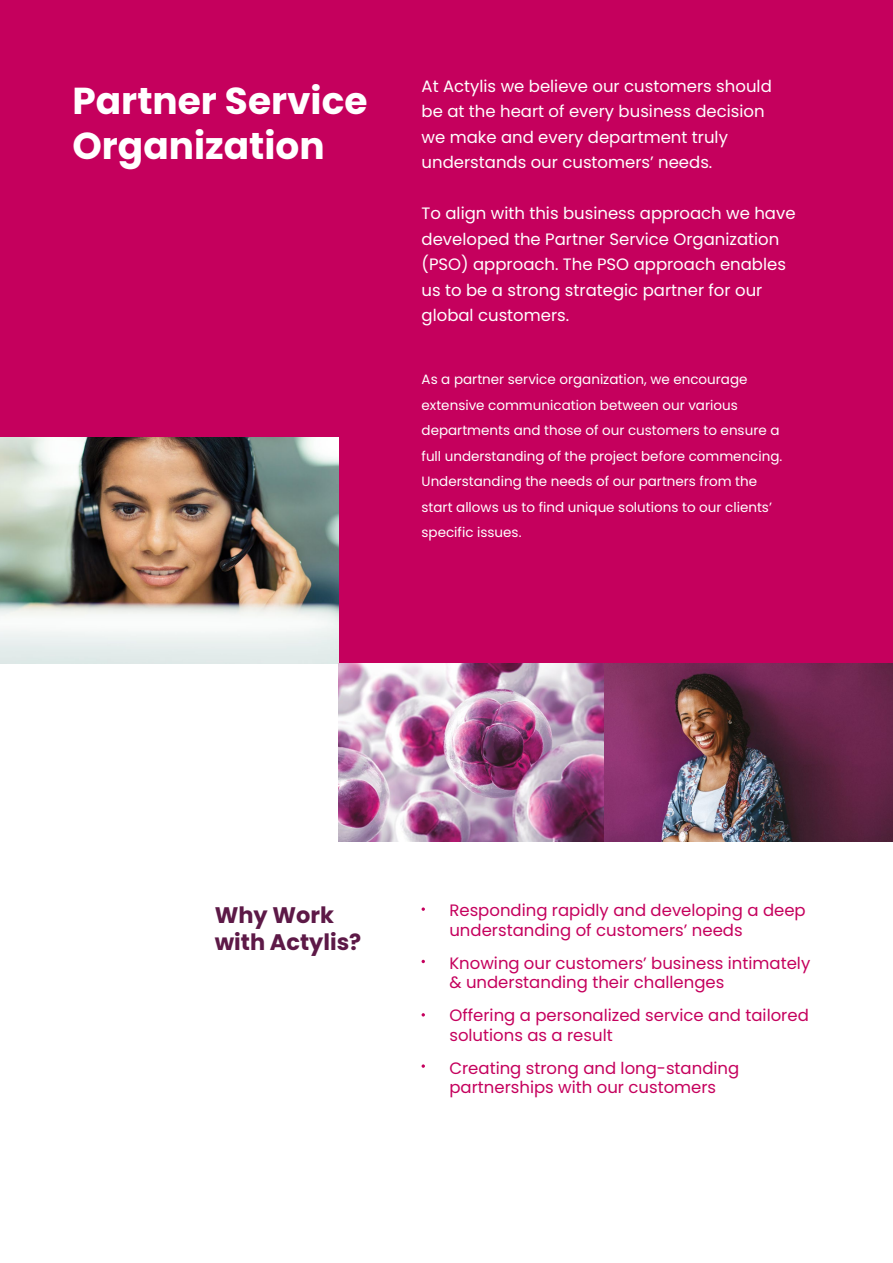
<style>
.page{position:relative;width:893px;height:1263px;background:#fff}
.page>*{position:absolute;margin:0;border:0;box-sizing:border-box;transform-origin:0 0}
.t1{font:700 37.5px/45px "Poppins";color:#fff}
.t2{font:700 22.5px/27px "Poppins";color:#5d1947}
.t3{font:16.5px/25.5px "Poppins";color:#fff}
.t4{font:16.5px/19.5px "Poppins";color:#c5005d}
.t5{font:13.5px/25.5px "Poppins";color:#fff}
</style>
<div class="page">
<div style="left:0;top:0;width:893px;height:664px;background:#c5005d"></div>
<img style="left:0;top:437px;width:339px;height:227px">
<img style="left:339px;top:664px;width:554px;height:177px">
<svg style="left:422px;top:907px;width:3px;height:4px"></svg>
<svg style="left:422px;top:1064px;width:3px;height:4px"></svg>
<h1 class="t1" style="left:72px;top:79px;width:297px">Partner Service<br>Organization</h1>
<p class="t3" style="left:422px;top:73px;width:352px">At Actylis we believe our customers should be at the heart of every business decision we make and every department truly understands our customers’ needs.</p>
<p class="t3" style="left:422px;top:201px;width:375px">To align with this business approach we have developed the Partner Service Organization (PSO) approach. The PSO approach enables us to be a strong strategic partner for our global customers.</p>
<p class="t5" style="left:422px;top:367px;width:362px">As a partner service organization, we encourage extensive communication between our various departments and those of our customers to ensure a full understanding of the project before commencing.<br>Understanding the needs of our partners from the start allows us to find unique solutions to our clients’ specific issues.</p>
<h2 class="t2" style="left:215px;top:901px;width:148px">Why Work with Actylis?</h2>
<p class="t4" style="left:449px;top:901px;width:358px">Responding rapidly and developing a deep understanding of customers’ needs</p>
<p class="t4" style="left:449px;top:953px;width:362px">Knowing our customers’ business intimately &amp; understanding their challenges</p>
<p class="t4" style="left:449px;top:1006px;width:361px">Offering a personalized service and tailored solutions as a result</p>
<p class="t4" style="left:449px;top:1058px;width:291px">Creating strong and long-standing partnerships with our customers</p>
</div>
